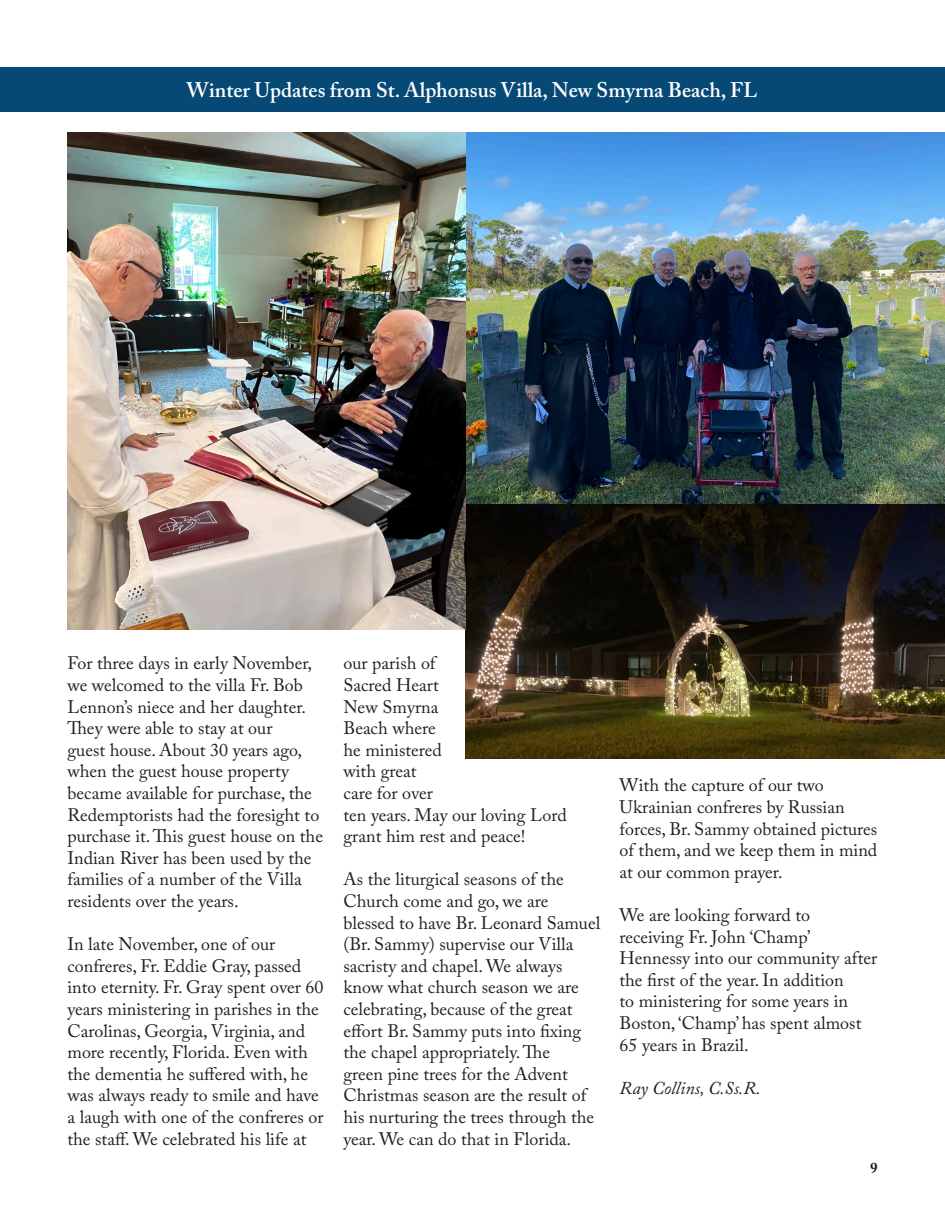
<style>
.page{position:relative;width:945px;height:1215px;background:#fff}
.page>*{position:absolute;margin:0;border:0;box-sizing:border-box;transform-origin:0 0}
.t1{font:600 21px "Adobe Caslon Pro";color:#fff}
.t2{font:18px/21.6px "Adobe Caslon Pro";color:#231f20}
.t3{font:italic 18px "Adobe Caslon Pro";color:#231f20}
.t4{font:700 15px "Adobe Caslon Pro";color:#231f20}
</style>
<div class="page">
<div style="left:0;top:68px;width:945px;height:44px;background:#064975"></div>
<img style="left:465px;top:132px;width:480px;height:373px">
<img style="left:465px;top:505px;width:480px;height:254px">
<img style="left:68px;top:132px;width:397px;height:497px">
<p class="t1" style="left:186px;top:78px;width:573px">Winter Updates from St. Alphonsus Villa, New Smyrna Beach, FL</p>
<p class="t2" style="left:68px;top:652px;width:257px">For three days in early November, we welcomed to the villa Fr. Bob<br>Lennon’s niece and her daughter.<br>They were able to stay at our<br>guest house. About 30 years ago, when the guest house property became available for purchase, the<br>Redemptorists had the foresight to purchase it. This guest house on the<br>Indian River has been used by the families of a number of the Villa residents over the years.</p>
<p class="t2" style="left:68px;top:933px;width:258px">In late November, one of our confreres, Fr. Eddie Gray, passed into eternity. Fr. Gray spent over 60 years ministering in parishes in the Carolinas, Georgia, Virginia, and more recently, Florida. Even with the dementia he suffered with, he was always ready to smile and have a laugh with one of the confreres or the staff. We celebrated his life at</p>
<p class="t2" style="left:344px;top:652px;width:225px">our parish of<br>Sacred Heart<br>New Smyrna<br>Beach where<br>he ministered<br>with great<br>care for over<br>ten years. May our loving Lord grant him rest and peace!</p>
<p class="t2" style="left:344px;top:868px;width:258px">As the liturgical seasons of the<br>Church come and go, we are blessed to have Br. Leonard Samuel (Br. Sammy) supervise our Villa sacristy and chapel. We always know what church season we are celebrating, because of the great effort Br. Sammy puts into fixing the chapel appropriately. The<br>green pine trees for the Advent<br>Christmas season are the result of his nurturing the trees through the year. We can do that in Florida.</p>
<p class="t2" style="left:620px;top:774px;width:259px">With the capture of our two<br>Ukrainian confreres by Russian forces, Br. Sammy obtained pictures of them, and we keep them in mind at our common prayer.</p>
<p class="t2" style="left:620px;top:904px;width:259px">We are looking forward to receiving Fr. John ‘Champ’<br>Hennessy into our community after the first of the year. In addition<br>to ministering for some years in<br>Boston, ‘Champ’ has spent almost<br>65 years in Brazil.</p>
<p class="t3" style="left:620px;top:1077px;width:143px">Ray Collins, C.Ss.R.</p>
<p class="t4" style="left:870px;top:1159px;width:9px">9</p>
</div>
